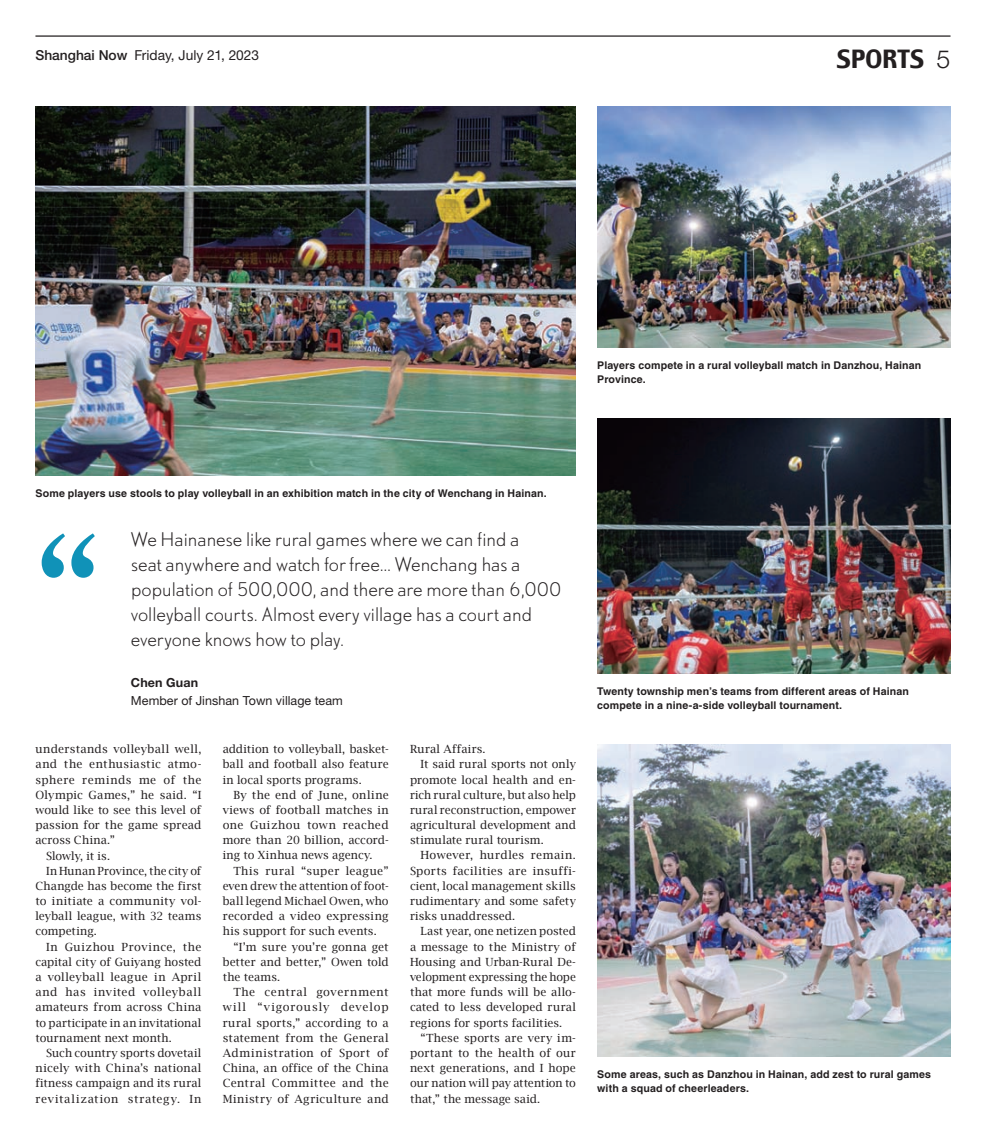
<style>
.page{position:relative;width:986px;height:1138px;background:#fff}
.page>*{position:absolute;margin:0;border:0;box-sizing:border-box;transform-origin:0 0}
._1_q-marks{font:162.5px "Century Old Style Std";color:#1092b8}
.t1{font:25px "Charcoal";color:#231f20}
._1_quote-1{font:300 17.5px/25px "DTL Nobel T";letter-spacing:-.02em;color:#231f20}
.t2{font:13.75px "Helvetica Neue LT Std";color:#231f20}
._1_quote-3{font:12.5px "Helvetica Neue LT Std";letter-spacing:.005em;color:#231f20}
._1_quote-2{font:700 12.5px "Helvetica Neue LT Std";letter-spacing:.015em;color:#231f20}
._0_body{font:11.25px/15.1px "Lucida Bright";letter-spacing:.01em;color:#231f20;text-align:justify}
._1_caption{font:700 10.62px/13.8px "Helvetica LT Std";letter-spacing:.01em;color:#231f20}
.s1{font-weight:500}
.s2{font-family:"Helvetica Neue LT Std";font-weight:300}
</style>
<div class="page">
<hr style="left:35px;top:35px;width:915px;height:2px;background:#231f20">
<img style="left:597px;top:106px;width:353px;height:241px">
<img style="left:35px;top:106px;width:540px;height:369px">
<img style="left:597px;top:418px;width:353px;height:255px">
<img style="left:597px;top:744px;width:353px;height:312px">
<p class="t2" style="left:35px;top:47px;width:225px"><span class="s1">Shanghai Now</span> Friday, July 21, 2023</p>
<p class="t1" style="left:836px;top:43px;width:115px">SPORTS <span class="s2">5</span></p>
<p class="_1_caption" style="left:597px;top:358px;width:325px">Players compete in a rural volleyball match in Danzhou, Hainan<br>Province.</p>
<p class="_1_caption" style="left:35px;top:486px;width:512px">Some players use stools to play volleyball in an exhibition match in the city of Wenchang in Hainan.</p>
<p class="_1_q-marks" style="left:35px;top:490px;width:66px">“</p>
<p class="_1_quote-1" style="left:131px;top:526px;width:432px">We Hainanese like rural games where we can find a<br>seat anywhere and watch for free... Wenchang has a population of 500,000, and there are more than 6,000 volleyball courts. Almost every village has a court and everyone knows how to play.</p>
<p class="_1_quote-2" style="left:131px;top:675px;width:69px">Chen Guan</p>
<p class="_1_quote-3" style="left:131px;top:692px;width:213px">Member of Jinshan Town village team</p>
<p class="_0_body" style="left:35px;top:741px;width:167px">understands volleyball well, and the enthusiastic atmo&shy;sphere reminds me of the Olympic Games,” he said. “I would like to see this level of passion for the game spread across China.”</p>
<p class="_0_body" style="left:46px;top:847px;width:65px">Slowly, it is.</p>
<p class="_0_body" style="left:35px;top:863px;width:167px;text-indent:11px">In Hunan Province, the city of Changde has become the first to initiate a community vol&shy;leyball league, with 32 teams competing.</p>
<p class="_0_body" style="left:35px;top:939px;width:167px;text-indent:11px">In Guizhou Province, the capital city of Guiyang hosted a volleyball league in April and has invited volleyball amateurs from across China to participate in an invitational tournament next month.</p>
<p class="_0_body" style="left:35px;top:1045px;width:167px;text-indent:11px">Such country sports dovetail nicely with China’s national fitness campaign and its rural revitalization strategy. In</p>
<p class="_0_body" style="left:223px;top:741px;width:167px">addition to volleyball, basket&shy;ball and football also feature in local sports programs.</p>
<p class="_0_body" style="left:223px;top:787px;width:167px;text-indent:11px">By the end of June, online views of football matches in one Guizhou town reached more than 20 billion, accord&shy;ing to Xinhua news agency.</p>
<p class="_0_body" style="left:223px;top:863px;width:167px;text-indent:11px">This rural “super league” even drew the attention of foot&shy;ball legend Michael Owen, who recorded a video expressing his support for such events.</p>
<p class="_0_body" style="left:223px;top:939px;width:167px;text-indent:11px">“I’m sure you’re gonna get better and better,” Owen told the teams.</p>
<p class="_0_body" style="left:223px;top:984px;width:167px;text-indent:11px">The central government will “vigorously develop rural sports,” according to a statement from the General Administration of Sport of China, an office of the China Central Committee and the Ministry of Agriculture and</p>
<p class="_0_body" style="left:410px;top:741px;width:77px">Rural Affairs.</p>
<p class="_0_body" style="left:410px;top:756px;width:167px;text-indent:11px">It said rural sports not only promote local health and en&shy;rich rural culture, but also help rural reconstruction, empower agricultural development and stimulate rural tourism.</p>
<p class="_0_body" style="left:410px;top:847px;width:167px;text-indent:11px">However, hurdles remain.<br>Sports facilities are insuffi&shy;cient, local management skills rudimentary and some safety risks unaddressed.</p>
<p class="_0_body" style="left:410px;top:923px;width:167px;text-indent:11px">Last year, one netizen posted a message to the Ministry of Housing and Urban-Rural De&shy;velopment expressing the hope that more funds will be allo&shy;cated to less developed rural regions for sports facilities.</p>
<p class="_0_body" style="left:410px;top:1030px;width:167px;text-indent:11px">“These sports are very im&shy;portant to the health of our next generations, and I hope our nation will pay attention to that,” the message said.</p>
<p class="_1_caption" style="left:597px;top:684px;width:313px">Twenty township men’s teams from different areas of Hainan compete in a nine-a-side volleyball tournament.</p>
<p class="_1_caption" style="left:597px;top:1067px;width:335px">Some areas, such as Danzhou in Hainan, add zest to rural games with a squad of cheerleaders.</p>
</div>
